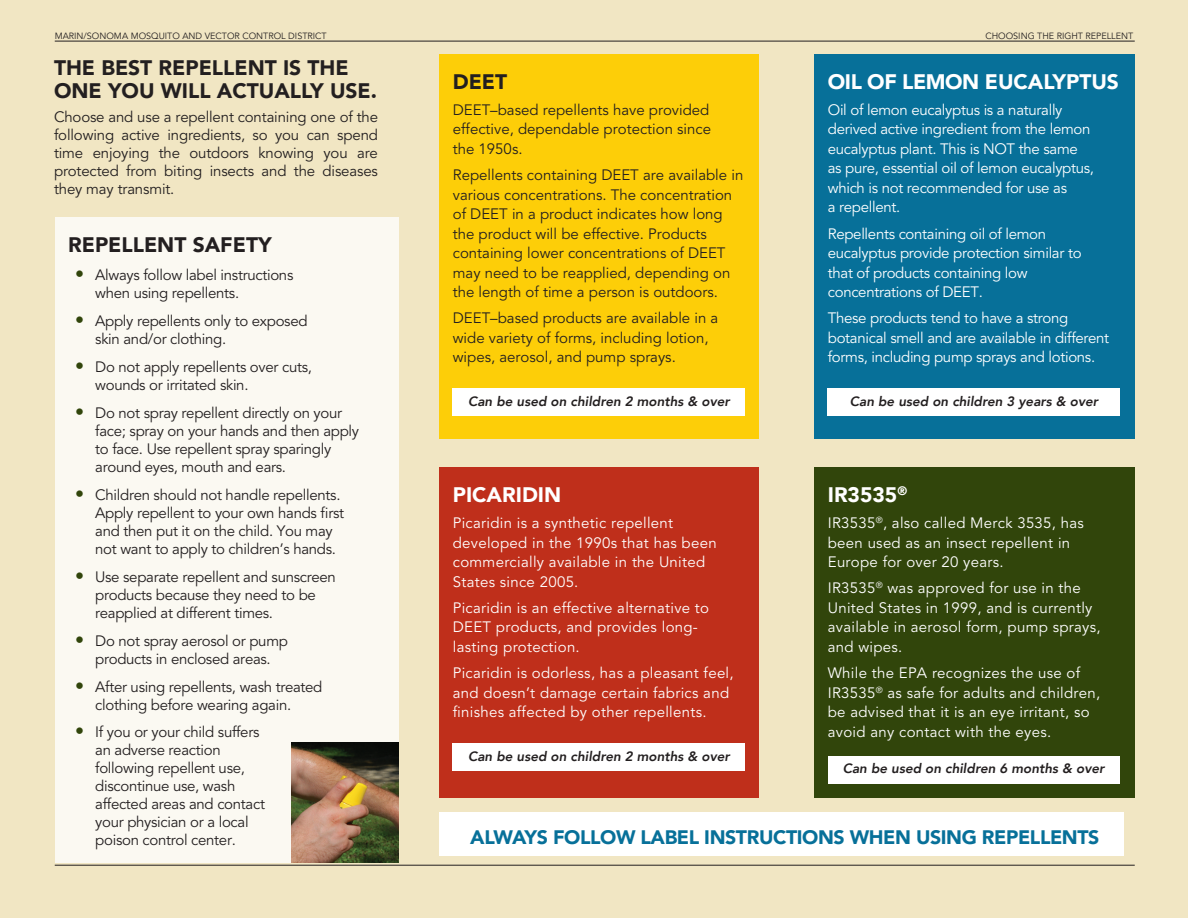
<style>
.page{position:relative;width:1188px;height:918px;background:#fff}
.page>*{position:absolute;margin:0;border:0;box-sizing:border-box;transform-origin:0 0}
.Header_A{font:900 21px/22.5px "Avenir";color:#231f20}
.Header_A-2{font:900 21px "Avenir";color:#fff}
.bullet_list{font:900 19.5px "Avenir";letter-spacing:-.02em;color:#077099}
.bullet_list-2{font:15px/18px "Avenir";letter-spacing:-.02em;color:#231f20}
.Body_Copy{font:15px/19.5px "Avenir";letter-spacing:.02em;color:#fff}
.Body_Copy-2{font:15px/19.5px "Avenir";color:#231f20;text-align:justify}
.Body_Copy-3{font:15px/19.5px "Avenir";letter-spacing:-.02em;color:#fff}
.Body_Copy-4{font:italic 800 13.5px "Avenir";color:#231f20}
.t1{font:9px "Avenir";color:#231f20}
.s1{font-weight:900;font-size:18px;color:#31450b}
.s2{font-size:18px;color:#31450b}
</style>
<div class="page">
<div style="left:0;top:0;width:427px;height:918px;background:#f1e6c3"></div>
<div style="left:427px;top:0;width:344px;height:918px;background:#f1e6c3"></div>
<div style="left:771px;top:0;width:417px;height:918px;background:#f1e6c3"></div>
<div style="left:814px;top:54px;width:321px;height:385px;background:#077099"></div>
<div style="left:828px;top:388px;width:292px;height:28px;background:#fff"></div>
<div style="left:439px;top:54px;width:320px;height:385px;background:#fdce08"></div>
<div style="left:453px;top:388px;width:292px;height:28px;background:#fff"></div>
<div style="left:439px;top:467px;width:320px;height:331px;background:#bf2f1b"></div>
<div style="left:453px;top:743px;width:292px;height:27px;background:#fff"></div>
<div style="left:814px;top:467px;width:321px;height:331px;background:#31450b"></div>
<div style="left:828px;top:756px;width:291px;height:27px;background:#fff"></div>
<hr style="left:55px;top:41px;width:1080px;height:1px;background:#231f20">
<hr style="left:55px;top:865px;width:1080px;height:1px;background:#231f20">
<div style="left:55px;top:217px;width:344px;height:645px;background:#fbf9f2"></div>
<img style="left:292px;top:742px;width:107px;height:120px">
<div style="left:439px;top:812px;width:685px;height:43px;background:#fff"></div>
<p class="t1" style="left:55px;top:31px;width:273px">MARIN/SONOMA MOSQUITO AND VECTOR CONTROL DISTRICT</p>
<p class="t1" style="left:985px;top:31px;width:149px">CHOOSING THE RIGHT REPELLENT</p>
<p class="Header_A" style="left:54px;top:56px;width:325px">THE BEST REPELLENT IS THE<br>ONE YOU WILL ACTUALLY USE.</p>
<p class="Body_Copy-2" style="left:54px;top:109px;width:326px;line-height:18px">Choose and use a repellent containing one of the following active ingredients, so you can spend time enjoying the outdoors knowing you are protected from biting insects and the diseases they may transmit.</p>
<p class="Header_A" style="left:68px;top:232px;width:205px">REPELLENT SAFETY</p>
<p class="bullet_list-2" style="left:95px;top:266px;width:200px;text-indent:-20px"><span class="s1">•</span> Always follow label instructions when using repellents.</p>
<p class="bullet_list-2" style="left:95px;top:312px;width:214px;text-indent:-20px"><span class="s1">•</span> Apply repellents only to exposed skin and/or clothing.</p>
<p class="bullet_list-2" style="left:95px;top:358px;width:218px;text-indent:-20px"><span class="s1">•</span> Do not apply repellents over cuts, wounds or irritated skin.</p>
<p class="bullet_list-2" style="left:95px;top:404px;width:265px;text-indent:-20px"><span class="s2">•</span> Do not spray repellent directly on your face; spray on your hands and then apply to face. Use repellent spray sparingly around eyes, mouth and ears.</p>
<p class="bullet_list-2" style="left:95px;top:486px;width:250px;text-indent:-20px"><span class="s2">•</span> Children should not handle repellents.<br>Apply repellent to your own hands first and then put it on the child. You may not want to apply to children’s hands.</p>
<p class="bullet_list-2" style="left:95px;top:568px;width:242px;text-indent:-20px"><span class="s1">•</span> Use separate repellent and sunscreen products because they need to be reapplied at different times.</p>
<p class="bullet_list-2" style="left:75px;top:632px;width:214px;text-align:center"><span class="s1">•</span> Do not spray aerosol or pump products in enclosed areas.</p>
<p class="bullet_list-2" style="left:95px;top:678px;width:229px;text-indent:-20px"><span class="s1">•</span> After using repellents, wash treated clothing before wearing again.</p>
<p class="bullet_list-2" style="left:95px;top:724px;width:171px;text-indent:-20px"><span class="s1">•</span> If you or your child suffers an adverse reaction following repellent use, discontinue use, wash affected areas and contact your physician or a local poison control center.</p>
<p class="Header_A" style="left:453px;top:69px;width:56px">DEET</p>
<p class="Body_Copy-2" style="left:453px;top:100px;width:260px">DEET–based repellents have provided effective, dependable protection since the 1950s.</p>
<p class="Body_Copy-2" style="left:453px;top:166px;width:292px;text-align:left">Repellents containing DEET are available in various concentrations. The concentration of DEET in a product indicates how long the product will be effective. Products containing lower concentrations of DEET may need to be reapplied, depending on the length of time a person is outdoors.</p>
<p class="Body_Copy-2" style="left:453px;top:309px;width:267px;text-align:left">DEET–based products are available in a wide variety of forms, including lotion, wipes, aerosol, and pump sprays.</p>
<p class="Body_Copy-4" style="left:468px;top:393px;width:263px">Can be used on children 2 months &amp; over</p>
<p class="Header_A-2" style="left:453px;top:476px;width:110px">PICARIDIN</p>
<p class="Body_Copy" style="left:453px;top:514px;width:265px">Picaridin is a synthetic repellent developed in the 1990s that has been commercially available in the United<br>States since 2005.</p>
<p class="Body_Copy" style="left:453px;top:598px;width:258px">Picaridin is an effective alternative to<br>DEET products, and provides long&shy;lasting protection.</p>
<p class="Body_Copy" style="left:453px;top:664px;width:282px">Picaridin is odorless, has a pleasant feel, and doesn’t damage certain fabrics and finishes affected by other repellents.</p>
<p class="Body_Copy-4" style="left:468px;top:748px;width:263px">Can be used on children 2 months &amp; over</p>
<p class="Header_A-2" style="left:828px;top:63px;width:293px">OIL OF LEMON EUCALYPTUS</p>
<p class="Body_Copy-3" style="left:828px;top:100px;width:268px">Oil of lemon eucalyptus is a naturally derived active ingredient from the lemon eucalyptus plant. This is NOT the same as pure, essential oil of lemon eucalyptus, which is not recommended for use as<br>a repellent.</p>
<p class="Body_Copy-3" style="left:828px;top:224px;width:255px">Repellents containing oil of lemon eucalyptus provide protection similar to that of products containing low concentrations of DEET.</p>
<p class="Body_Copy-3" style="left:828px;top:309px;width:283px">These products tend to have a strong botanical smell and are available in different forms, including pump sprays and lotions.</p>
<p class="Body_Copy-4" style="left:850px;top:393px;width:250px">Can be used on children 3 years &amp; over</p>
<p class="Header_A-2" style="left:828px;top:476px;width:81px">IR3535<sup>®</sup></p>
<p class="Body_Copy" style="left:828px;top:514px;width:258px">IR3535<sup>®</sup>, also called Merck 3535, has been used as an insect repellent in<br>Europe for over 20 years.</p>
<p class="Body_Copy" style="left:828px;top:579px;width:274px">IR3535<sup>®</sup> was approved for use in the<br>United States in 1999, and is currently available in aerosol form, pump sprays, and wipes.</p>
<p class="Body_Copy" style="left:828px;top:664px;width:274px">While the EPA recognizes the use of IR3535<sup>®</sup> as safe for adults and children, be advised that it is an eye irritant, so avoid any contact with the eyes.</p>
<p class="Body_Copy-4" style="left:843px;top:761px;width:263px">Can be used on children 6 months &amp; over</p>
<p class="bullet_list" style="left:470px;top:820px;width:631px">ALWAYS FOLLOW LABEL INSTRUCTIONS WHEN USING REPELLENTS</p>
</div>
